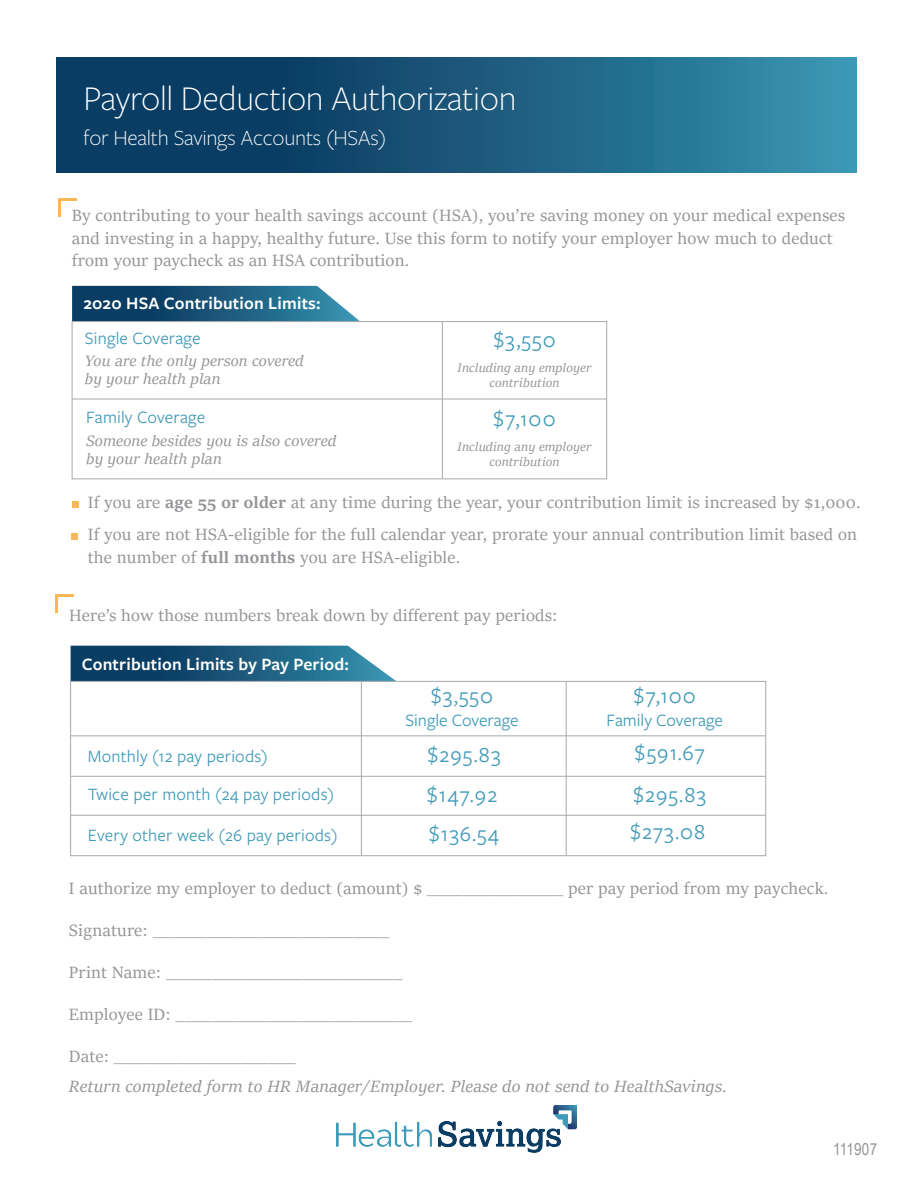
<style>
.page{position:relative;width:918px;height:1188px;background:#fff}
.page>*{position:absolute;margin:0;border:0;box-sizing:border-box;transform-origin:0 0}
.t1{font:300 36px "Freight Sans Pro";letter-spacing:-.01em;color:#fff}
.t2{font:22.5px/39.3px "Freight Sans Pro";letter-spacing:.05em;color:#409ab8}
.t3{font:300 22.5px "Freight Sans Pro";letter-spacing:-.01em;color:#fff}
.t4{font:18px/22.5px "Sitka Heading";letter-spacing:.01em;color:#939598}
.t5{font:18px "Freight Sans Pro";letter-spacing:.01em;color:#409ab8}
.t6{font:italic 18px "Sitka Heading";letter-spacing:.01em;color:#939598}
.t7{font:600 18px "Freight Sans Pro";letter-spacing:.01em;color:#fff}
.t8{font:italic 16.5px/18px "Sitka Heading";letter-spacing:.01em;color:#939598}
.t9{font:16.5px "Arial Narrow";letter-spacing:.01em;color:#939598}
.t10{font:italic 13.5px/15px "Sitka Heading";letter-spacing:.01em;color:#939598;text-align:center}
.s1{font-weight:700}
</style>
<div class="page">
<svg style="left:72px;top:286px;width:288px;height:35px;background:#296384"></svg>
<svg style="left:56px;top:57px;width:800px;height:116px;background:#1b5b7e"></svg>
<hr style="left:58px;top:198px;width:3px;height:19px;background:#f8b859">
<svg style="left:61px;top:198px;width:16px;height:2px"></svg>
<hr style="left:55px;top:594px;width:3px;height:19px;background:#f8b859">
<hr style="left:55px;top:594px;width:19px;height:3px;background:#f8b859">
<img style="left:336px;top:1106px;width:240px;height:47px">
<div style="left:72px;top:321px;width:535px;height:158px;border:1px solid #a8a9ad"></div>
<hr style="left:72px;top:399px;width:535px;height:1px;background:#a8a9ad">
<hr style="left:71px;top:735px;width:695px;height:1px;background:#a8a9ad">
<hr style="left:71px;top:776px;width:695px;height:1px;background:#a8a9ad">
<hr style="left:71px;top:815px;width:695px;height:1px;background:#a8a9ad">
<hr style="left:442px;top:322px;width:1px;height:157px;background:#a8a9ad">
<svg style="left:71px;top:646px;width:326px;height:35px;background:#2a6484"></svg>
<div style="left:70px;top:681px;width:696px;height:175px;border:1px solid #a8a9ad"></div>
<hr style="left:361px;top:681px;width:1px;height:175px;background:#a8a9ad">
<hr style="left:566px;top:681px;width:1px;height:175px;background:#a8a9ad">
<svg style="left:72px;top:501px;width:6px;height:6px"></svg>
<svg style="left:72px;top:533px;width:6px;height:6px"></svg>
<h1 class="t1" style="left:83px;top:75px;width:435px">Payroll Deduction Authorization</h1>
<p class="t3" style="left:83px;top:122px;width:304px">for Health Savings Accounts (HSAs)</p>
<p class="t4" style="left:72px;top:204px;width:775px">By contributing to your health savings account (HSA), you’re saving money on your medical expenses and investing in a happy, healthy future. Use this form to notify your employer how much to deduct from your paycheck as an HSA contribution.</p>
<p class="t7" style="left:83px;top:291px;width:239px">2020 HSA Contribution Limits:</p>
<p class="t5" style="left:85px;top:326px;width:117px">Single Coverage</p>
<p class="t8" style="left:85px;top:351px;width:220px">You are the only person covered by your health plan</p>
<p class="t2" style="left:493px;top:319px;width:64px">$3,550</p>
<p class="t10" style="left:458px;top:360px;width:135px">Including any employer contribution</p>
<p class="t2" style="left:493px;top:398px;width:64px">$7,100</p>
<p class="t10" style="left:458px;top:439px;width:135px">Including any employer contribution</p>
<p class="t5" style="left:86px;top:405px;width:120px">Family Coverage</p>
<p class="t8" style="left:86px;top:430px;width:252px">Someone besides you is also covered by your health plan</p>
<p class="t4" style="left:88px;top:485px;width:774px;line-height:32.2px">If you are <span class="s1">age 55 or older</span> at any time during the year, your contribution limit is increased by $1,000.<br>If you are not HSA-eligible for the full calendar year, prorate your annual contribution limit based on</p>
<p class="t4" style="left:88px;top:545px;width:374px">the number of <span class="s1">full months</span> you are HSA-eligible.</p>
<p class="t4" style="left:69px;top:603px;width:490px">Here’s how those numbers break down by different pay periods:</p>
<p class="t7" style="left:82px;top:652px;width:269px">Contribution Limits by Pay Period:</p>
<p class="t2" style="left:431px;top:675px;width:64px">$3,550</p>
<p class="t5" style="left:405px;top:708px;width:115px">Single Coverage</p>
<p class="t2" style="left:634px;top:675px;width:64px">$7,100</p>
<p class="t5" style="left:607px;top:708px;width:118px">Family Coverage</p>
<p class="t5" style="left:88px;top:744px;width:182px">Monthly (12 pay periods)</p>
<p class="t2" style="left:427px;top:734px;width:75px">$295.83 $147.92 $136.54</p>
<p class="t2" style="left:633px;top:731px;width:74px;line-height:41.7px">$591.67 $295.83</p>
<p class="t5" style="left:88px;top:782px;width:248px">Twice per month (24 pay periods)</p>
<p class="t5" style="left:88px;top:823px;width:251px">Every other week (26 pay periods)</p>
<p class="t2" style="left:630px;top:811px;width:76px">$273.08</p>
<p class="t4" style="left:69px;top:876px;width:761px">I authorize my employer to deduct (amount) $ _______________ per pay period from my paycheck.</p>
<p class="t4" style="left:69px;top:918px;width:322px">Signature: __________________________</p>
<p class="t4" style="left:69px;top:960px;width:335px">Print Name: __________________________</p>
<p class="t4" style="left:69px;top:1002px;width:345px">Employee ID: __________________________</p>
<p class="t4" style="left:69px;top:1044px;width:228px">Date: ____________________</p>
<p class="t6" style="left:69px;top:1073px;width:660px">Return completed form to HR Manager/Employer. Please do not send to HealthSavings.</p>
<p class="t9" style="left:833px;top:1137px;width:45px">111907</p>
</div>
